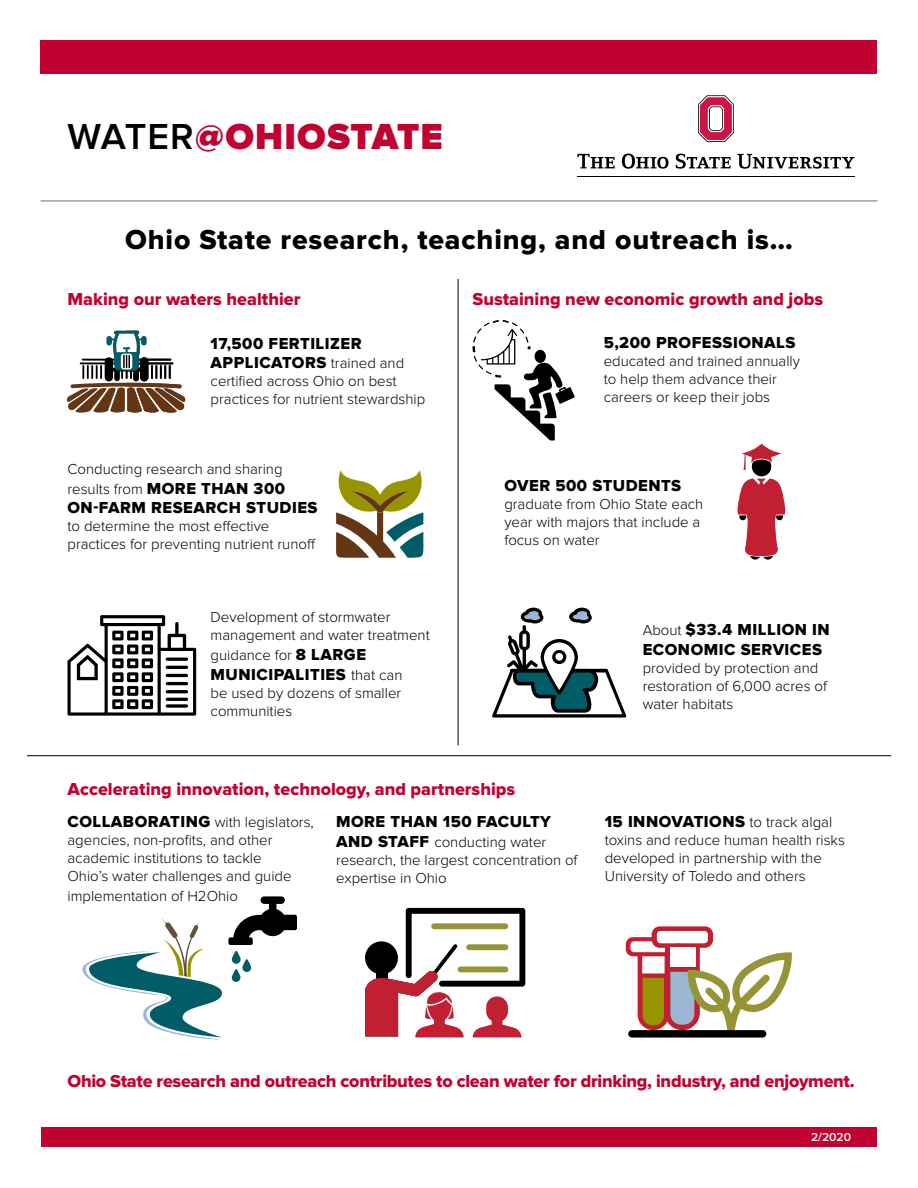
<style>
.page{position:relative;width:918px;height:1188px;background:#fff}
.page>*{position:absolute;margin:0;border:0;box-sizing:border-box;transform-origin:0 0}
.t1{font:900 37.5px "Proxima Nova";letter-spacing:.03em;color:#c10230}
.t2{font:28.5px "Proxima Nova Extrabld";letter-spacing:.03em;color:#000}
.t3{font:18px "Proxima Nova Extrabld";color:#c10230}
.t4{font:16.5px/19.8px "Proxima Nova Extrabld";letter-spacing:.03em;color:#000}
.t5{font:300 15px/18px "Proxima Nova";color:#000}
.t6{font:600 12px "Proxima Nova";color:#fff}
.s1{font-weight:600;color:#000}
.s2{font-family:"Proxima Nova";font-weight:300;font-size:15px}
.s3{font-family:"Proxima Nova Extrabld";font-weight:400;font-size:16.5px}
</style>
<div class="page">
<svg style="left:472px;top:320px;width:103px;height:120px"></svg>
<div style="left:41px;top:1127px;width:836px;height:20px;background:#c10230"></div>
<hr style="left:27px;top:755px;width:864px;height:1px;background:#000">
<hr style="left:458px;top:279px;width:1px;height:466px;background:#000">
<svg style="left:737px;top:444px;width:49px;height:116px"></svg>
<svg style="left:492px;top:608px;width:134px;height:110px"></svg>
<svg style="left:68px;top:615px;width:128px;height:101px"></svg>
<svg style="left:336px;top:470px;width:88px;height:88px"></svg>
<svg style="left:66px;top:331px;width:120px;height:82px"></svg>
<svg style="left:365px;top:908px;width:160px;height:129px"></svg>
<div style="left:365px;top:941px;width:33px;height:33px;background:#000;border-radius:50%"></div>
<svg style="left:626px;top:926px;width:166px;height:111px"></svg>
<div style="left:657px;top:931px;width:51px;height:12px;background:#fff;border-radius:4px"></div>
<div style="left:670px;top:948px;width:25px;height:19px;background:#fff"></div>
<div style="left:628px;top:1030px;width:138px;height:7px;background:#000;border-radius:4px"></div>
<svg style="left:228px;top:896px;width:69px;height:49px"></svg>
<svg style="left:232px;top:951px;width:19px;height:31px"></svg>
<svg style="left:83px;top:918px;width:139px;height:122px"></svg>
<div style="left:40px;top:40px;width:838px;height:34px;background:#c10230"></div>
<hr style="left:40px;top:201px;width:838px;height:1px;background:#6f7271">
<svg style="left:577px;top:154px;width:38px;height:14px"></svg>
<svg style="left:622px;top:154px;width:46px;height:15px"></svg>
<svg style="left:676px;top:154px;width:55px;height:15px"></svg>
<svg style="left:737px;top:154px;width:118px;height:15px"></svg>
<svg style="left:698px;top:95px;width:36px;height:47px"></svg>
<hr style="left:577px;top:176px;width:278px;height:1px;background:#000">
<h1 class="t1" style="left:68px;top:115px;width:377px"><span class="s1">WATER</span>@OHIOSTATE</h1>
<h2 class="t2" style="left:125px;top:223px;width:669px">Ohio State research, teaching, and outreach is…</h2>
<p class="t3" style="left:68px;top:289px;width:234px">Making our waters healthier</p>
<p class="t3" style="left:472px;top:289px;width:352px">Sustaining new economic growth and jobs</p>
<p class="t4" style="left:211px;top:334px;width:195px">17,500 FERTILIZER<br>APPLICATORS <span class="s2">trained and</span></p>
<p class="t5" style="left:211px;top:373px;width:216px">certified across Ohio on best practices for nutrient stewardship</p>
<p class="t5" style="left:68px;top:459px;width:219px;line-height:19.8px">Conducting research and sharing results from <span class="s3">MORE THAN 300</span></p>
<p class="t4" style="left:67px;top:498px;width:252px">ON-FARM RESEARCH STUDIES</p>
<p class="t5" style="left:68px;top:518px;width:250px">to determine the most effective practices for preventing nutrient runoff</p>
<p class="t5" style="left:211px;top:608px;width:221px">Development of stormwater management and water treatment</p>
<p class="t5" style="left:211px;top:646px;width:157px">guidance for <span class="s3">8 LARGE</span></p>
<p class="t4" style="left:211px;top:665px;width:193px">MUNICIPALITIES <span class="s2">that can</span></p>
<p class="t5" style="left:211px;top:684px;width:192px">be used by dozens of smaller communities</p>
<p class="t4" style="left:604px;top:333px;width:193px">5,200 PROFESSIONALS</p>
<p class="t5" style="left:604px;top:352px;width:198px">educated and trained annually to help them advance their careers or keep their jobs</p>
<p class="t4" style="left:504px;top:476px;width:178px">OVER 500 STUDENTS</p>
<p class="t5" style="left:504px;top:496px;width:201px">graduate from Ohio State each year with majors that include a focus on water</p>
<p class="t4" style="left:643px;top:620px;width:189px"><span class="s2">About</span> $33.4 MILLION IN<br>ECONOMIC SERVICES</p>
<p class="t5" style="left:643px;top:659px;width:186px">provided by protection and restoration of 6,000 acres of water habitats</p>
<p class="t3" style="left:68px;top:779px;width:449px">Accelerating innovation, technology, and partnerships</p>
<p class="t5" style="left:67px;top:814px;width:248px"><span class="s3">COLLABORATING</span> with legislators, agencies, non-profits, and other academic institutions to tackle<br>Ohio’s water challenges and guide</p>
<p class="t5" style="left:67px;top:887px;width:172px">implementation of H2Ohio</p>
<p class="t4" style="left:336px;top:812px;width:217px">MORE THAN 150 FACULTY</p>
<p class="t5" style="left:336px;top:833px;width:243px"><span class="s3">AND STAFF</span> conducting water research, the largest concentration of expertise in Ohio</p>
<p class="t4" style="left:605px;top:812px;width:229px">15 INNOVATIONS <span class="s2">to track algal</span></p>
<p class="t5" style="left:605px;top:832px;width:242px">toxins and reduce human health risks developed in partnership with the<br>University of Toledo and others</p>
<p class="t3" style="left:68px;top:1070px;width:789px">Ohio State research and outreach contributes to clean water for drinking, industry, and enjoyment.</p>
<p class="t6" style="left:811px;top:1130px;width:41px">2/2020</p>
</div>
